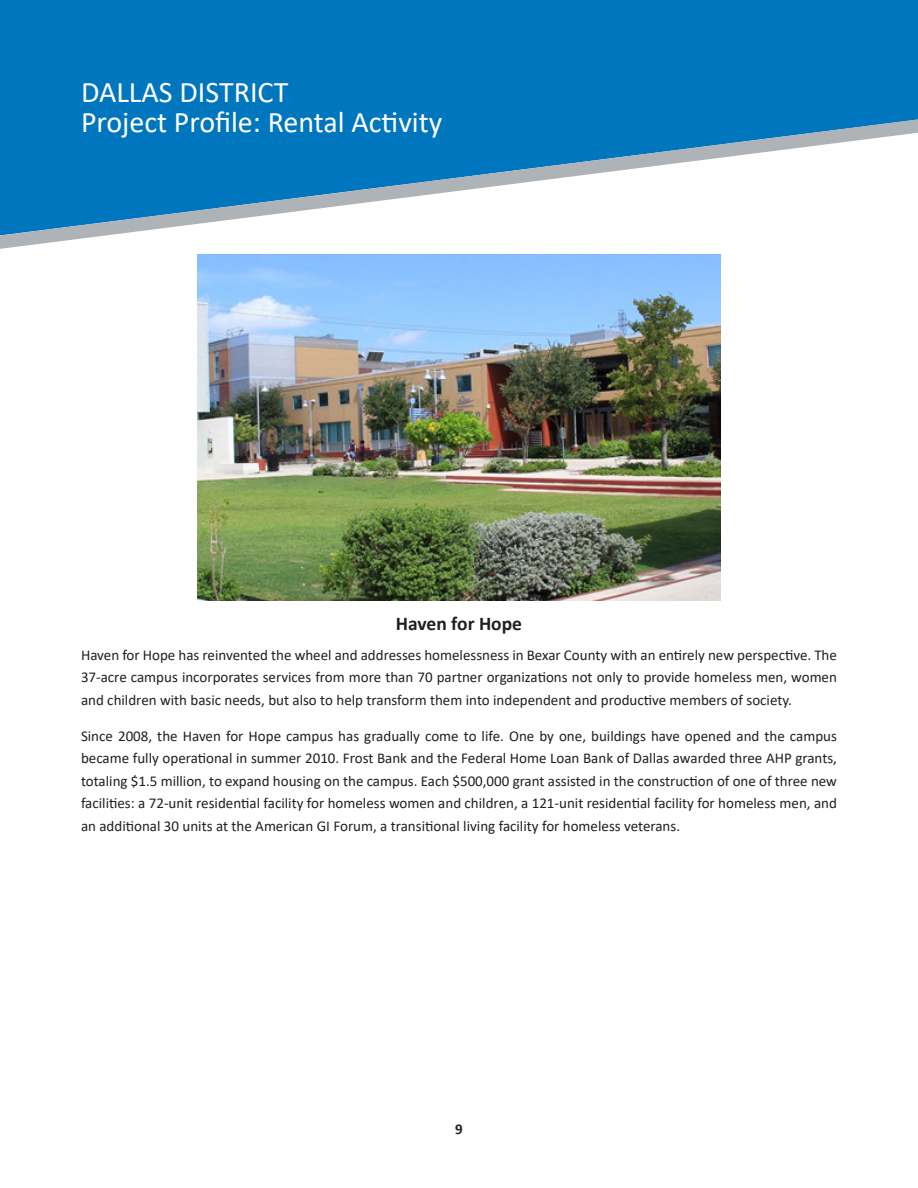
<style>
.page{position:relative;width:918px;height:1188px;background:#fff}
.page>*{position:absolute;margin:0;border:0;box-sizing:border-box;transform-origin:0 0}
.t1{font:30px "Calibri";color:#fff}
.t2{font:700 19.5px "Calibri";color:#231f20}
.t3{font:15px/22.5px "Calibri";color:#231f20;text-align:justify}
.t4{font:700 15px "Calibri";color:#231f20}
</style>
<div class="page">
<div style="left:0;top:0;width:918px;height:119px;background:#0076be"></div>
<svg style="left:0;top:119px;width:918px;height:130px"></svg>
<img style="left:198px;top:254px;width:522px;height:347px">
<p class="t1" style="left:81px;top:71px;width:209px">DALLAS DISTRICT</p>
<p class="t1" style="left:81px;top:101px;width:363px">Project Profile: Rental Activity</p>
<p class="t2" style="left:396px;top:610px;width:128px">Haven for Hope</p>
<p class="t3" style="left:81px;top:643px;width:757px">Haven for Hope has reinvented the wheel and addresses homelessness in Bexar County with an entirely new perspective. The 37-acre campus incorporates services from more than 70 partner organizations not only to provide homeless men, women and children with basic needs, but also to help transform them into independent and productive members of society.</p>
<p class="t3" style="left:81px;top:724px;width:758px">Since 2008, the Haven for Hope campus has gradually come to life. One by one, buildings have opened and the campus became fully operational in summer 2010. Frost Bank and the Federal Home Loan Bank of Dallas awarded three AHP grants, totaling $1.5 million, to expand housing on the campus. Each $500,000 grant assisted in the construction of one of three new facilities: a 72-unit residential facility for homeless women and children, a 121-unit residential facility for homeless men, and an additional 30 units at the American GI Forum, a transitional living facility for homeless veterans.</p>
<p class="t4" style="left:455px;top:1118px;width:9px">9</p>
</div>
